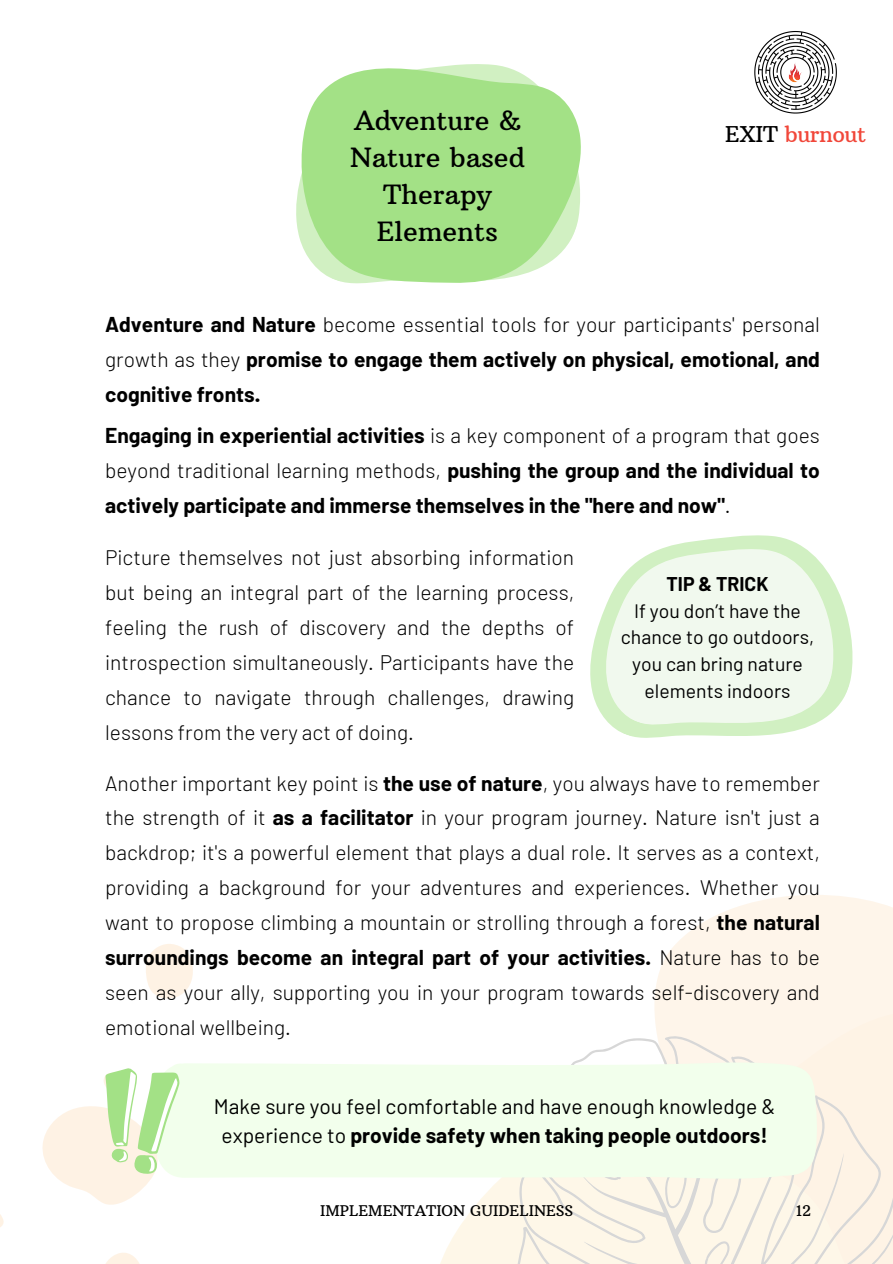
<style>
.page{position:relative;width:893px;height:1264px;background:#fff}
.page>*{position:absolute;margin:0;border:0;box-sizing:border-box;transform-origin:0 0}
.t1{font:27px/37.2px "Arbutus Slab";color:#000;text-align:center}
.t2{font:22.2px "Arbutus Slab";letter-spacing:-.02em;color:#f1473a}
.t3{font:300 21px/34.8px "Barlow";color:#000;text-align:justify}
.t4{font:700 21px/34.8px "Barlow";color:#000;text-align:justify}
.t5{font:21px/29.2px "Barlow";color:#000;text-align:center}
.t6{font:19.5px/26.7px "Barlow";color:#000;text-align:center}
.t7{font:700 19.5px "Barlow";color:#000}
.t8{font:15px "Arbutus Slab";color:#000}
.s1{color:#000}
.s2{font-weight:300}
.s3{font-weight:700}
</style>
<div class="page">
<svg style="left:146px;top:944px;width:47px;height:55px"></svg>
<svg style="left:106px;top:1253px;width:33px;height:10px"></svg>
<svg style="left:0;top:1214px;width:4px;height:13px"></svg>
<svg style="left:754px;top:31px;width:82px;height:83px"></svg>
<svg style="left:441px;top:1181px;width:75px;height:82px;fill:#fef7e8"></svg>
<svg style="left:654px;top:895px;width:238px;height:139px;background:#fef6ec"></svg>
<svg style="left:516px;top:1034px;width:376px;height:229px;background:#faf3e7"></svg>
<svg style="left:703px;top:1240px;width:26px;height:23px"></svg>
<svg style="left:664px;top:1181px;width:22px;height:27px"></svg>
<svg style="left:296px;top:64px;width:285px;height:220px;background:#b2e69a"></svg>
<svg style="left:590px;top:535px;width:263px;height:203px;fill:#f1f9ee"></svg>
<svg style="left:170px;top:1060px;width:648px;height:121px;background:#f2feec"></svg>
<svg style="left:42px;top:1068px;width:153px;height:137px"></svg>
<p class="t1" style="left:350px;top:101px;width:176px">Adventure &amp;<br>Nature based<br>Therapy<br>Elements</p>
<p class="t2" style="left:725px;top:121px;width:143px"><span class="s1">EXIT</span> burnout</p>
<p class="t4" style="left:105px;top:306px;width:716px">Adventure and Nature <span class="s2">become essential tools for your participants' personal growth as they</span> promise to engage them actively on physical, emotional, and cognitive fronts.</p>
<p class="t4" style="left:105px;top:417px;width:716px">Engaging in experiential activities <span class="s2">is a key component of a program that goes beyond traditional learning methods,</span> pushing the group and the individual to actively participate and immerse themselves in the "here and now"<span class="s2">.</span></p>
<p class="t3" style="left:105px;top:539px;width:470px">Picture themselves not just absorbing information but being an integral part of the learning process, feeling the rush of discovery and the depths of introspection simultaneously. Participants have the chance to navigate through challenges, drawing lessons from the very act of doing.</p>
<p class="t7" style="left:666px;top:571px;width:103px">TIP &amp; TRICK</p>
<p class="t6" style="left:620px;top:596px;width:195px">If you don’t have the chance to go outdoors, you can bring nature elements indoors</p>
<p class="t3" style="left:105px;top:764px;width:716px">Another important key point is <span class="s3">the use of nature</span>, you always have to remember the strength of it <span class="s3">as a facilitator</span> in your program journey. Nature isn't just a backdrop; it's a powerful element that plays a dual role. It serves as a context, providing a background for your adventures and experiences. Whether you want to propose climbing a mountain or strolling through a forest, <span class="s3">the natural surroundings become an integral part of your activities.</span> Nature has to be seen as your ally, supporting you in your program towards self-discovery and emotional wellbeing.</p>
<p class="t5" style="left:214px;top:1090px;width:563px">Make sure you feel comfortable and have enough knowledge &amp; experience to <span class="s3">provide safety when taking people outdoors!</span></p>
<p class="t8" style="left:320px;top:1201px;width:255px">IMPLEMENTATION GUIDELINESS</p>
<p class="t8" style="left:796px;top:1201px;width:16px">12</p>
</div>
